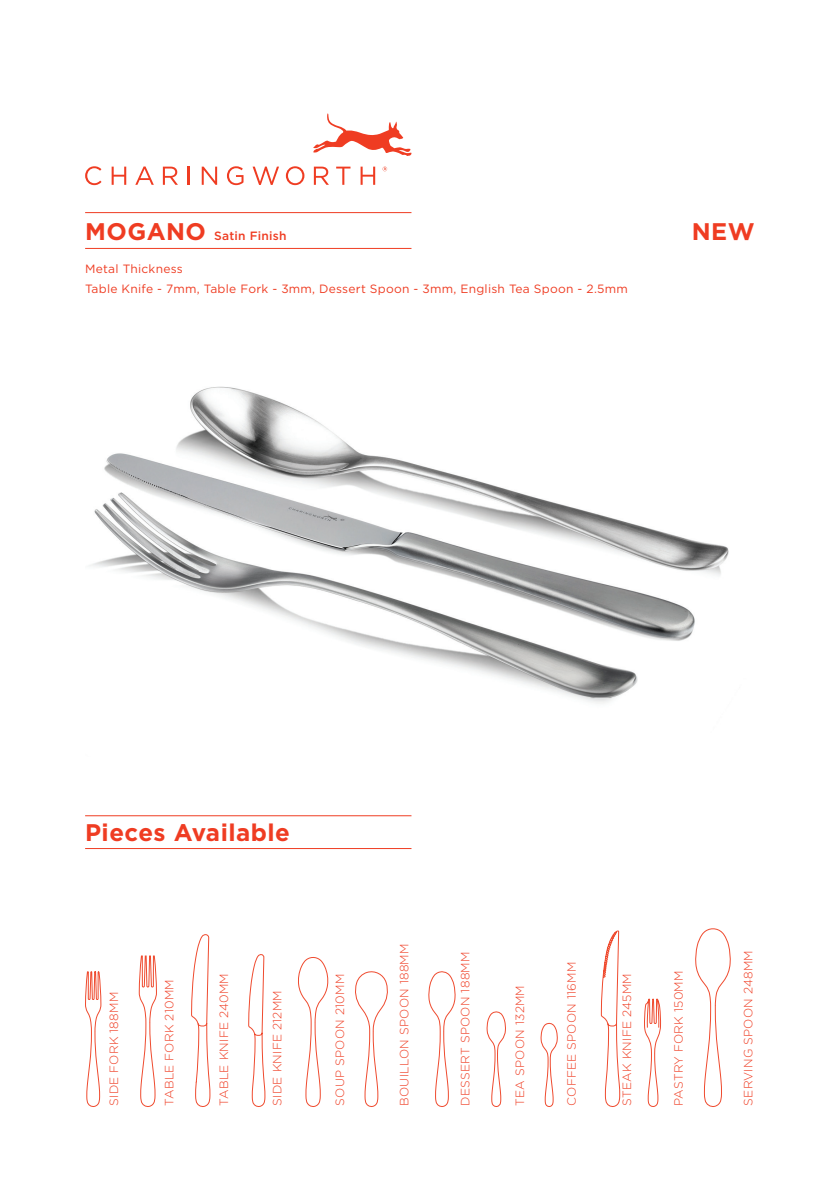
<style>
.page{position:relative;width:840px;height:1191px;background:#fff}
.page>*{position:absolute;margin:0;border:0;box-sizing:border-box;transform-origin:0 0}
.t1{font:700 24px "Gotham";letter-spacing:.02em;color:#ef3c22}
.t2{font:300 12px "Gotham";letter-spacing:.02em;color:#ef3c22}
.t3{font:12px/20px "Gotham";letter-spacing:.02em;color:#ef3c22}
.t4{font:500 12px "Gotham";letter-spacing:.02em;color:#ef3c22}
.s1{font-weight:700;font-size:24px}
</style>
<div class="page">
<img style="left:89px;top:386px;width:640px;height:317px">
<hr style="left:85px;top:815px;width:326px;height:1px;background:#ef3c22">
<hr style="left:85px;top:848px;width:326px;height:1px;background:#ef3c22">
<svg style="left:313px;top:113px;width:98px;height:43px"></svg>
<svg style="left:85px;top:166px;width:16px;height:19px"></svg>
<svg style="left:112px;top:167px;width:14px;height:18px"></svg>
<svg style="left:135px;top:166px;width:19px;height:19px"></svg>
<svg style="left:163px;top:167px;width:15px;height:18px"></svg>
<svg style="left:188px;top:167px;width:2px;height:18px"></svg>
<svg style="left:202px;top:167px;width:15px;height:18px"></svg>
<svg style="left:227px;top:166px;width:16px;height:19px"></svg>
<svg style="left:252px;top:167px;width:27px;height:18px"></svg>
<svg style="left:286px;top:166px;width:18px;height:19px"></svg>
<svg style="left:314px;top:167px;width:15px;height:18px"></svg>
<svg style="left:336px;top:167px;width:14px;height:18px"></svg>
<svg style="left:360px;top:167px;width:15px;height:18px"></svg>
<svg style="left:382px;top:166px;width:5px;height:5px"></svg>
<hr style="left:85px;top:212px;width:326px;height:1px;background:#ef3c22">
<hr style="left:85px;top:248px;width:326px;height:1px;background:#ef3c22">
<svg style="left:85px;top:971px;width:17px;height:136px"></svg>
<svg style="left:138px;top:955px;width:19px;height:152px"></svg>
<svg style="left:191px;top:815px;width:19px;height:292px"></svg>
<svg style="left:248px;top:954px;width:17px;height:153px"></svg>
<svg style="left:298px;top:957px;width:30px;height:150px"></svg>
<svg style="left:428px;top:971px;width:27px;height:136px"></svg>
<svg style="left:486px;top:1011px;width:20px;height:95px"></svg>
<svg style="left:695px;top:928px;width:35px;height:179px"></svg>
<svg style="left:540px;top:1022px;width:17px;height:84px"></svg>
<svg style="left:600px;top:930px;width:20px;height:177px"></svg>
<svg style="left:355px;top:971px;width:33px;height:136px"></svg>
<svg style="left:644px;top:998px;width:17px;height:109px"></svg>
<p class="t4" style="left:85px;top:228px;width:203px"><span class="s1">MOGANO</span> Satin Finish</p>
<h1 class="t1" style="left:691px;top:216px;width:64px">NEW</h1>
<p class="t3" style="left:85px;top:258px;width:544px">Metal Thickness<br>Table Knife - 7mm, Table Fork - 3mm, Dessert Spoon - 3mm, English Tea Spoon - 2.5mm</p>
<h1 class="t1" style="left:85px;top:816px;width:206px">Pieces Available</h1>
<p class="t2" style="left:106px;top:1106px;width:116px;rotate:-90deg">SIDE FORK 188MM</p>
<p class="t2" style="left:162px;top:1106px;width:128px;rotate:-90deg">TABLE FORK 210MM</p>
<p class="t2" style="left:216px;top:1105px;width:134px;rotate:-90deg">TABLE KNIFE 240MM</p>
<p class="t2" style="left:269px;top:1105px;width:117px;rotate:-90deg">SIDE KNIFE 212MM</p>
<p class="t2" style="left:332px;top:1105px;width:133px;rotate:-90deg">SOUP SPOON 210MM</p>
<p class="t2" style="left:396px;top:1106px;width:164px;rotate:-90deg">BOUILLON SPOON 188MM</p>
<p class="t2" style="left:457px;top:1105px;width:156px;rotate:-90deg">DESSERT SPOON 188MM</p>
<p class="t2" style="left:512px;top:1105px;width:122px;rotate:-90deg">TEA SPOON 132MM</p>
<p class="t2" style="left:563px;top:1105px;width:146px;rotate:-90deg">COFFEE SPOON 116MM</p>
<p class="t2" style="left:619px;top:1105px;width:134px;rotate:-90deg">STEAK KNIFE 245MM</p>
<p class="t2" style="left:670px;top:1106px;width:137px;rotate:-90deg">PASTRY FORK 150MM</p>
<p class="t2" style="left:740px;top:1105px;width:157px;rotate:-90deg">SERVING SPOON 248MM</p>
</div>
